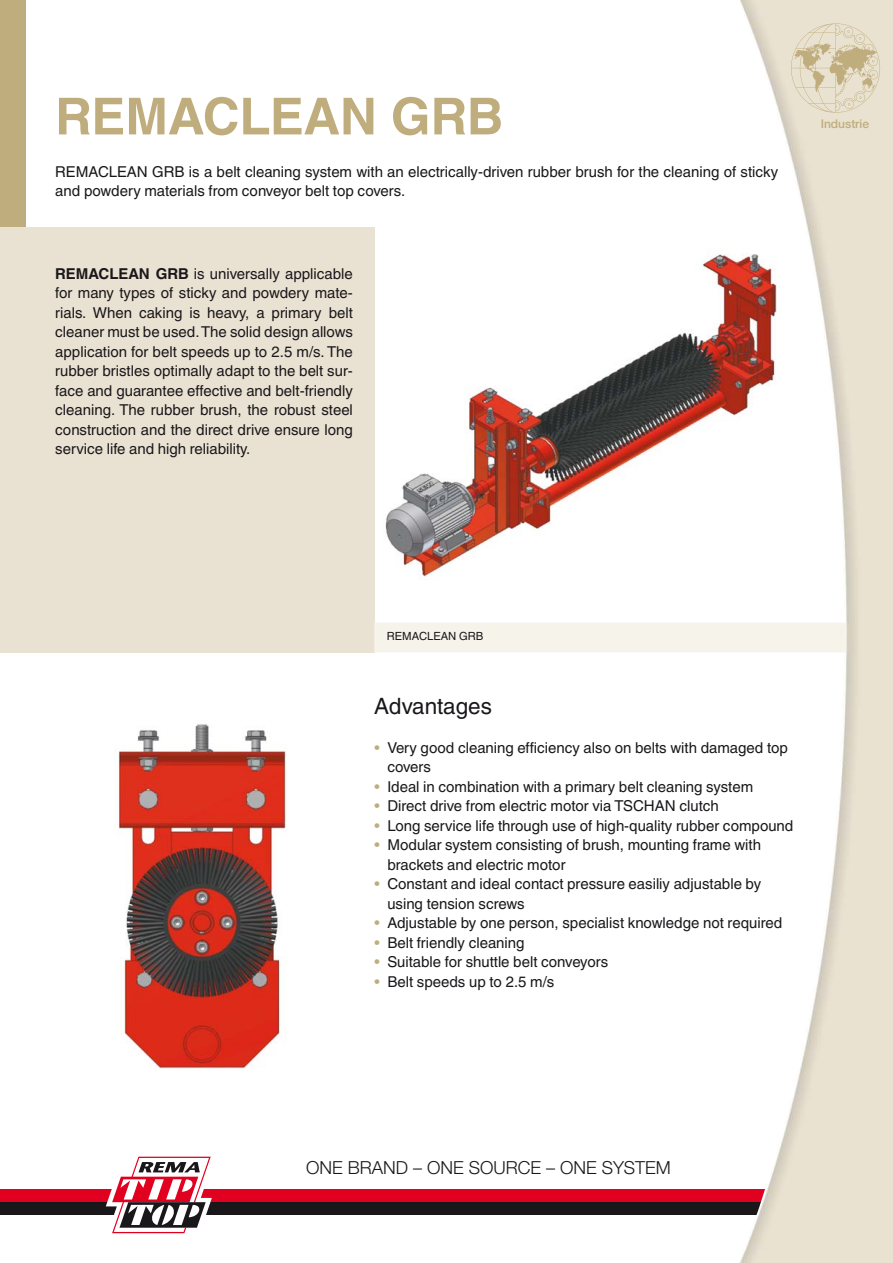
<style>
.page{position:relative;width:893px;height:1263px;background:#fff}
.page>*{position:absolute;margin:0;border:0;box-sizing:border-box;transform-origin:0 0}
.t1{font:700 51px "Helvetica World";color:#c0ad7d}
.t2{font:22.5px "Helvetica World";color:#1a171b}
.t3{font:300 18px "Helvetica Neue";color:#1a171b}
.t4{font:15px/19.5px "Helvetica World";color:#1a171b}
.t5{font:500 12px "Helvetica Neue";color:#c0ad7d}
.t6{font:11.25px "Helvetica World";color:#1a171b}
.s1{font-weight:700}
.s2{color:#c0ad7d}
</style>
<div class="page">
<div style="left:0;top:0;width:26px;height:247px;background:#c0ad7d"></div>
<img style="left:118px;top:724px;width:168px;height:345px">
<div style="left:0;top:1202px;width:893px;height:13px;background:#1a171b"></div>
<div style="left:0;top:1189px;width:893px;height:13px;background:#e20020"></div>
<svg style="left:106px;top:1156px;width:106px;height:78px"></svg>
<img style="left:739px;top:0;width:154px;height:1263px">
<svg style="left:791px;top:23px;width:89px;height:90px;background:#dfd5bb"></svg>
<div style="left:0;top:227px;width:374px;height:425px;background:#e9e1d1"></div>
<div style="left:384px;top:240px;width:398px;height:349px;background:#fff"></div>
<img style="left:385px;top:254px;width:392px;height:326px">
<div style="left:374px;top:623px;width:469px;height:29px;background:#f6f3eb"></div>
<img style="left:843px;top:623px;width:7px;height:29px">
<h1 class="t1" style="left:55px;top:87px;width:449px">REMACLEAN GRB</h1>
<p class="t4" style="left:55px;top:163px;width:724px">REMACLEAN GRB is a belt cleaning system with an electrically-driven rubber brush for the cleaning of sticky and powdery materials from conveyor belt top covers.</p>
<p class="t4" style="left:55px;top:265px;width:299px;text-align:justify"><span class="s1">REMACLEAN GRB</span> is universally applicable for many types of sticky and powdery mate&shy;rials. When caking is heavy, a primary belt cleaner must be used. The solid design allows application for belt speeds up to 2.5 m/s. The rubber bristles optimally adapt to the belt sur&shy;face and guarantee effective and belt-friendly cleaning. The rubber brush, the robust steel construction and the direct drive ensure long service life and high reliability.</p>
<p class="t5" style="left:821px;top:119px;width:50px">Industrie</p>
<p class="t6" style="left:387px;top:632px;width:98px">REMACLEAN GRB</p>
<h2 class="t2" style="left:374px;top:697px;width:119px">Advantages</h2>
<p class="t4" style="left:387px;top:739px;width:402px;text-indent:-13px"><span class="s2">•</span> Very good cleaning efficiency also on belts with damaged top covers</p>
<p class="t4" style="left:374px;top:778px;width:380px"><span class="s2">•</span> Ideal in combination with a primary belt cleaning system</p>
<p class="t4" style="left:374px;top:797px;width:346px"><span class="s2">•</span> Direct drive from electric motor via TSCHAN clutch</p>
<p class="t4" style="left:374px;top:817px;width:421px"><span class="s2">•</span> Long service life through use of high-quality rubber compound</p>
<p class="t4" style="left:387px;top:836px;width:375px;text-indent:-13px"><span class="s2">•</span> Modular system consisting of brush, mounting frame with brackets and electric motor</p>
<p class="t4" style="left:387px;top:875px;width:375px;text-indent:-13px"><span class="s2">•</span> Constant and ideal contact pressure easiliy adjustable by using tension screws</p>
<p class="t4" style="left:374px;top:914px;width:410px"><span class="s2">•</span> Adjustable by one person, specialist knowledge not required</p>
<p class="t4" style="left:374px;top:934px;width:152px"><span class="s2">•</span> Belt friendly cleaning</p>
<p class="t4" style="left:374px;top:953px;width:235px"><span class="s2">•</span> Suitable for shuttle belt conveyors</p>
<p class="t4" style="left:374px;top:973px;width:182px"><span class="s2">•</span> Belt speeds up to 2.5 m/s</p>
<p class="t3" style="left:306px;top:1161px;width:366px">ONE BRAND – ONE SOURCE – ONE SYSTEM</p>
</div>
